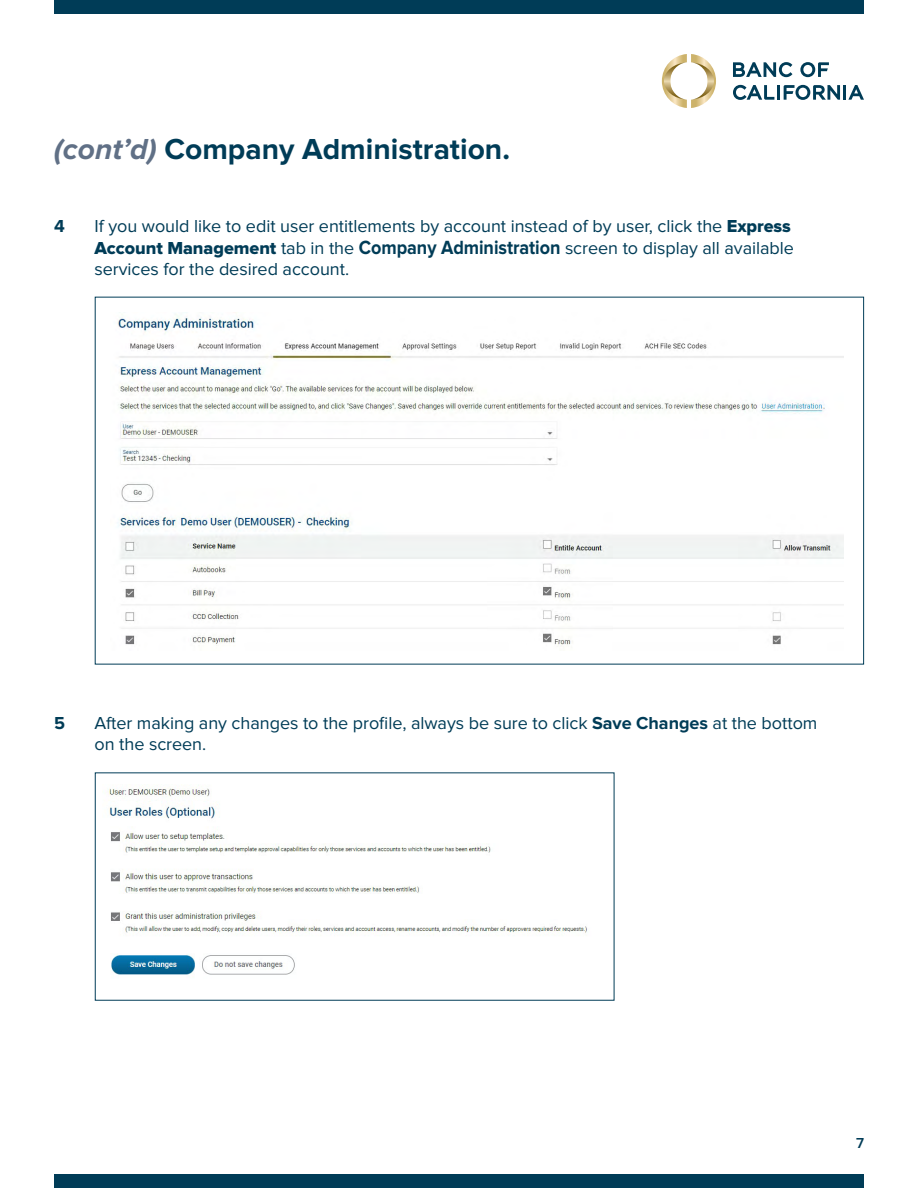
<style>
.page{position:relative;width:918px;height:1188px;background:#fff}
.page>*{position:absolute;margin:0;border:0;box-sizing:border-box;transform-origin:0 0}
.t1{font:700 30px "Proxima Nova";color:#003c57}
.t2{font:18px/21.6px "Proxima Nova";letter-spacing:-.005em;color:#003c57}
.t3{font:700 18px "Proxima Nova";color:#003c57}
.t4{font:600 15px "Proxima Nova";color:#003c57}
.s1{font-style:italic;color:#607086}
.s2{font-family:"Proxima Nova Extrabld"}
.s3{font-weight:700;font-size:19.8px}
.s4{font-weight:700}
</style>
<div class="page">
<div style="left:54px;top:0;width:810px;height:14px;background:#003c57"></div>
<div style="left:54px;top:1174px;width:810px;height:14px;background:#003c57"></div>
<svg style="left:662px;top:54px;width:54px;height:54px"></svg>
<svg style="left:733px;top:62px;width:131px;height:38px"></svg>
<img style="left:117px;top:315px;width:726px;height:331px">
<img style="left:109px;top:785px;width:479px;height:190px">
<p class="t1" style="left:54px;top:135px;width:458px"><span class="s1">(cont’d)</span> Company Administration.</p>
<p class="t3" style="left:54px;top:218px;width:12px">4</p>
<p class="t2" style="left:94px;top:216px;width:701px">If you would like to edit user entitlements by account instead of by user, click the <span class="s2">Express<br>Account Management</span> tab in the <span class="s3">Company Administration</span> screen to display all available services for the desired account.</p>
<p class="t3" style="left:54px;top:715px;width:12px">5</p>
<p class="t2" style="left:94px;top:713px;width:724px">After making any changes to the profile, always be sure to click <span class="s4">Save Changes</span> at the bottom on the screen.</p>
<p class="t4" style="left:856px;top:1136px;width:9px">7</p>
</div>
